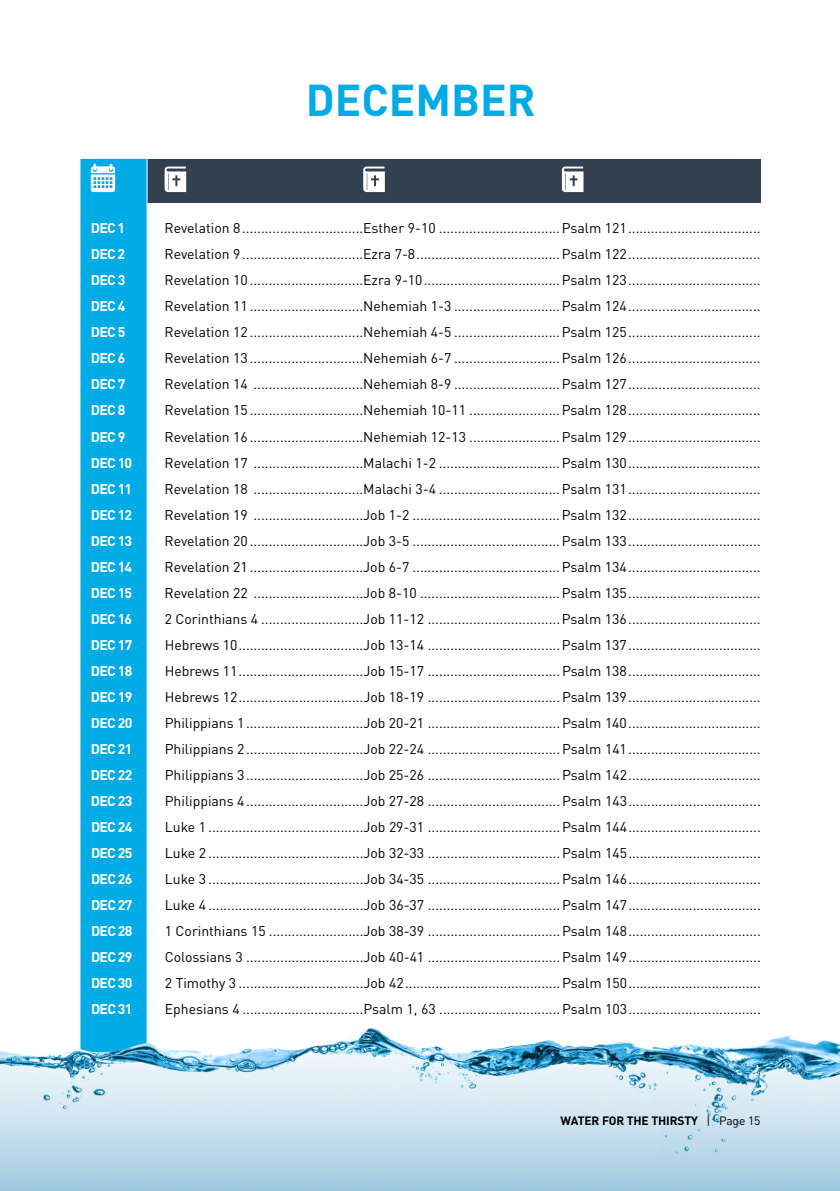
<style>
.page{position:relative;width:840px;height:1191px;background:#fff}
.page>*{position:absolute;margin:0;border:0;box-sizing:border-box;transform-origin:0 0}
.t1{font:700 44px "DIN";color:#00abe6}
.t2{font:14px "DIN";color:#000}
.t3{font:700 14px "DIN";letter-spacing:-.05em;color:#fff}
.t4{font:700 12px "DIN";letter-spacing:-.01em;color:#000}
.s1{font-weight:400}
</style>
<div class="page">
<div style="left:81px;top:159px;width:679px;height:44px;background:#33404f"></div>
<div style="left:80px;top:158px;width:68px;height:820px;background:#00abe6"></div>
<img style="left:0;top:978px;width:839px;height:213px">
<svg style="left:91px;top:164px;width:24px;height:28px"></svg>
<svg style="left:164px;top:166px;width:22px;height:26px"></svg>
<svg style="left:363px;top:166px;width:21px;height:26px"></svg>
<svg style="left:561px;top:166px;width:22px;height:26px"></svg>
<h1 class="t1" style="left:305px;top:71px;width:231px">DECEMBER</h1>
<p class="t3" style="left:79px;top:219px;width:47px">DEC 1</p>
<p class="t2" style="left:164px;top:220px;width:597px">Revelation 8................................Esther 9-10 ................................Psalm 121...................................</p>
<p class="t3" style="left:79px;top:245px;width:47px">DEC 2</p>
<p class="t2" style="left:164px;top:246px;width:597px">Revelation 9................................Ezra 7-8......................................Psalm 122...................................</p>
<p class="t3" style="left:79px;top:271px;width:47px">DEC 3</p>
<p class="t2" style="left:164px;top:272px;width:597px">Revelation 10 ..............................Ezra 9-10....................................Psalm 123...................................</p>
<p class="t3" style="left:79px;top:297px;width:47px">DEC 4</p>
<p class="t2" style="left:164px;top:298px;width:597px">Revelation 11 ..............................Nehemiah 1-3 ............................Psalm 124...................................</p>
<p class="t3" style="left:79px;top:323px;width:47px">DEC 5</p>
<p class="t2" style="left:164px;top:324px;width:597px">Revelation 12 ..............................Nehemiah 4-5 ............................Psalm 125...................................</p>
<p class="t3" style="left:79px;top:349px;width:47px">DEC 6</p>
<p class="t2" style="left:164px;top:350px;width:597px">Revelation 13 ..............................Nehemiah 6-7 ............................Psalm 126...................................</p>
<p class="t3" style="left:79px;top:375px;width:47px">DEC 7</p>
<p class="t2" style="left:164px;top:376px;width:597px">Revelation 14 .............................Nehemiah 8-9 ............................Psalm 127...................................</p>
<p class="t3" style="left:79px;top:401px;width:47px">DEC 8</p>
<p class="t2" style="left:164px;top:402px;width:597px">Revelation 15 ..............................Nehemiah 10-11 ........................Psalm 128...................................</p>
<p class="t3" style="left:79px;top:427px;width:47px">DEC 9</p>
<p class="t2" style="left:164px;top:428px;width:597px">Revelation 16 ..............................Nehemiah 12-13 ........................Psalm 129...................................</p>
<p class="t3" style="left:79px;top:453px;width:54px">DEC 10</p>
<p class="t2" style="left:164px;top:454px;width:597px">Revelation 17 .............................Malachi 1-2 ................................Psalm 130...................................</p>
<p class="t3" style="left:79px;top:479px;width:54px">DEC 11</p>
<p class="t2" style="left:164px;top:480px;width:597px">Revelation 18 .............................Malachi 3-4 ................................Psalm 131...................................</p>
<p class="t3" style="left:79px;top:505px;width:54px">DEC 12</p>
<p class="t2" style="left:164px;top:506px;width:597px">Revelation 19 .............................Job 1-2 .......................................Psalm 132...................................</p>
<p class="t3" style="left:79px;top:531px;width:54px">DEC 13</p>
<p class="t2" style="left:164px;top:532px;width:597px">Revelation 20 ..............................Job 3-5 .......................................Psalm 133...................................</p>
<p class="t3" style="left:79px;top:557px;width:54px">DEC 14</p>
<p class="t2" style="left:164px;top:558px;width:597px">Revelation 21 ..............................Job 6-7 .......................................Psalm 134...................................</p>
<p class="t3" style="left:79px;top:583px;width:54px">DEC 15</p>
<p class="t2" style="left:164px;top:584px;width:597px">Revelation 22 .............................Job 8-10 .....................................Psalm 135...................................</p>
<p class="t3" style="left:79px;top:609px;width:54px">DEC 16</p>
<p class="t2" style="left:164px;top:610px;width:597px">2 Corinthians 4 ...........................Job 11-12 ...................................Psalm 136...................................</p>
<p class="t3" style="left:79px;top:635px;width:54px">DEC 17</p>
<p class="t2" style="left:164px;top:636px;width:597px">Hebrews 10.................................Job 13-14 ...................................Psalm 137...................................</p>
<p class="t3" style="left:79px;top:661px;width:54px">DEC 18</p>
<p class="t2" style="left:165px;top:662px;width:597px">Hebrews 11.................................Job 15-17 ...................................Psalm 138...................................</p>
<p class="t3" style="left:79px;top:687px;width:54px">DEC 19</p>
<p class="t2" style="left:165px;top:688px;width:597px">Hebrews 12.................................Job 18-19 ...................................Psalm 139...................................</p>
<p class="t3" style="left:80px;top:713px;width:54px">DEC 20</p>
<p class="t2" style="left:165px;top:714px;width:597px">Philippians 1...............................Job 20-21 ...................................Psalm 140...................................</p>
<p class="t3" style="left:80px;top:739px;width:54px">DEC 21</p>
<p class="t2" style="left:165px;top:740px;width:597px">Philippians 2...............................Job 22-24 ...................................Psalm 141...................................</p>
<p class="t3" style="left:80px;top:765px;width:54px">DEC 22</p>
<p class="t2" style="left:165px;top:766px;width:597px">Philippians 3...............................Job 25-26 ...................................Psalm 142...................................</p>
<p class="t3" style="left:80px;top:791px;width:54px">DEC 23</p>
<p class="t2" style="left:165px;top:792px;width:597px">Philippians 4...............................Job 27-28 ...................................Psalm 143...................................</p>
<p class="t3" style="left:80px;top:817px;width:54px">DEC 24</p>
<p class="t2" style="left:165px;top:818px;width:597px">Luke 1 .........................................Job 29-31 ...................................Psalm 144...................................</p>
<p class="t3" style="left:80px;top:843px;width:54px">DEC 25</p>
<p class="t2" style="left:165px;top:844px;width:597px">Luke 2 .........................................Job 32-33 ...................................Psalm 145...................................</p>
<p class="t3" style="left:80px;top:869px;width:54px">DEC 26</p>
<p class="t2" style="left:165px;top:870px;width:597px">Luke 3 .........................................Job 34-35 ...................................Psalm 146...................................</p>
<p class="t3" style="left:80px;top:895px;width:54px">DEC 27</p>
<p class="t2" style="left:165px;top:896px;width:597px">Luke 4 .........................................Job 36-37 ...................................Psalm 147...................................</p>
<p class="t3" style="left:80px;top:921px;width:54px">DEC 28</p>
<p class="t2" style="left:165px;top:922px;width:597px">1 Corinthians 15 .........................Job 38-39 ...................................Psalm 148...................................</p>
<p class="t3" style="left:80px;top:947px;width:54px">DEC 29</p>
<p class="t2" style="left:165px;top:948px;width:597px">Colossians 3 ...............................Job 40-41 ...................................Psalm 149...................................</p>
<p class="t3" style="left:80px;top:973px;width:54px">DEC 30</p>
<p class="t2" style="left:165px;top:974px;width:597px">2 Timothy 3 .................................Job 42.........................................Psalm 150...................................</p>
<p class="t3" style="left:80px;top:999px;width:54px">DEC 31</p>
<p class="t2" style="left:165px;top:1000px;width:597px">Ephesians 4 ................................Psalm 1, 63 ................................Psalm 103...................................</p>
<p class="t4" style="left:560px;top:1113px;width:201px">WATER FOR THE THIRSTY <span class="s1">| Page 15</span></p>
</div>
